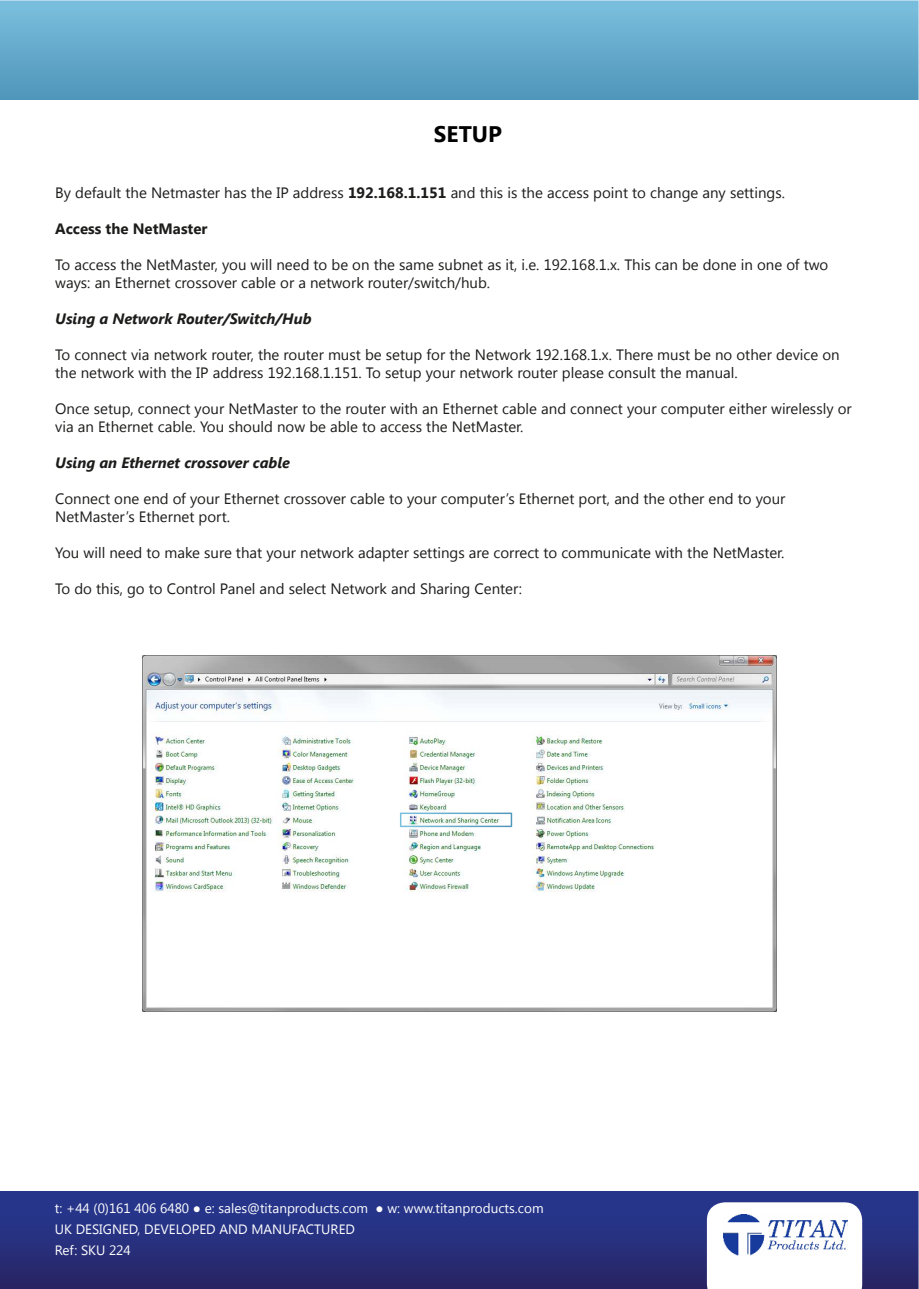
<style>
.page{position:relative;width:919px;height:1289px;background:#fff}
.page>*{position:absolute;margin:0;border:0;box-sizing:border-box;transform-origin:0 0}
.t1{font:700 22.5px "Segoe UI";color:#010102}
.t2{font:15px/18px "Segoe UI";color:#1c1c1b}
.t3{font:italic 700 15px "Segoe UI";color:#1c1c1b}
.t4{font:700 15px "Segoe UI";color:#1c1c1b}
.t5{font:13.5px/21px "Segoe UI";color:#fff}
.s1{font-weight:700}
</style>
<div class="page">
<img style="left:0;top:0;width:918px;height:100px">
<img style="left:0;top:1191px;width:918px;height:97px">
<svg style="left:706px;top:1202px;width:156px;height:86px"></svg>
<img style="left:723px;top:1214px;width:124px;height:41px">
<img style="left:143px;top:655px;width:633px;height:356px">
<img style="left:401px;top:825px;width:111px;height:2px">
<svg style="left:510px;top:812px;width:2px;height:14px"></svg>
<img style="left:400px;top:812px;width:111px;height:2px">
<svg style="left:400px;top:813px;width:1px;height:14px"></svg>
<h1 class="t1" style="left:434px;top:125px;width:70px">SETUP</h1>
<p class="t2" style="left:55px;top:183px;width:731px">By default the Netmaster has the IP address <span class="s1">192.168.1.151</span> and this is the access point to change any settings.</p>
<p class="t4" style="left:55px;top:223px;width:154px">Access the NetMaster</p>
<p class="t2" style="left:55px;top:255px;width:774px">To access the NetMaster, you will need to be on the same subnet as it, i.e. 192.168.1.x. This can be done in one of two ways: an Ethernet crossover cable or a network router/switch/hub.</p>
<p class="t3" style="left:55px;top:313px;width:258px">Using a Network Router/Switch/Hub</p>
<p class="t2" style="left:55px;top:345px;width:786px">To connect via network router, the router must be setup for the Network 192.168.1.x. There must be no other device on the network with the IP address 192.168.1.151. To setup your network router please consult the manual.</p>
<p class="t2" style="left:55px;top:399px;width:798px">Once setup, connect your NetMaster to the router with an Ethernet cable and connect your computer either wirelessly or via an Ethernet cable. You should now be able to access the NetMaster.</p>
<p class="t3" style="left:55px;top:457px;width:236px">Using an Ethernet crossover cable</p>
<p class="t2" style="left:55px;top:489px;width:731px">Connect one end of your Ethernet crossover cable to your computer’s Ethernet port, and the other end to your<br>NetMaster’s Ethernet port.</p>
<p class="t2" style="left:55px;top:543px;width:730px">You will need to make sure that your network adapter settings are correct to communicate with the NetMaster.</p>
<p class="t2" style="left:55px;top:579px;width:468px">To do this, go to Control Panel and select Network and Sharing Center:</p>
<p class="t5" style="left:55px;top:1197px;width:490px">t: +44 (0)161 406 6480 ● e: sales@titanproducts.com ● w: www.titanproducts.com<br>UK DESIGNED, DEVELOPED AND MANUFACTURED<br>Ref: SKU 224</p>
</div>
